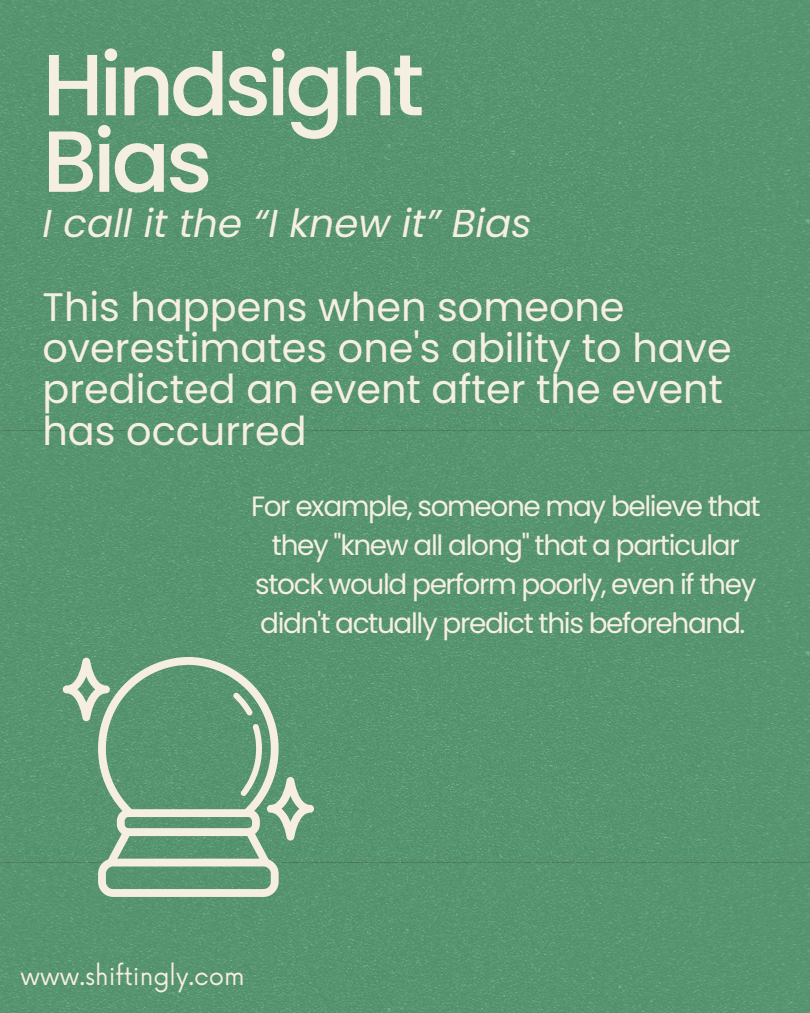
<style>
.page{position:relative;width:810px;height:1013px;background:#fff}
.page>*{position:absolute;margin:0;border:0;box-sizing:border-box;transform-origin:0 0}
.t1{font:500 86.8px/76.5px "Poppins";letter-spacing:-.05em;color:#f5efe2}
.t2{font:39.8px/41.2px "Poppins";color:#f5efe2}
.t3{font:italic 38.8px "Poppins";color:#f5efe2}
.t4{font:27.9px/39px "Poppins";letter-spacing:-.05em;color:#f5efe2;text-align:center}
.t5{font:24.4px "Now";color:#f6efe1}
</style>
<div class="page">
<img style="left:0;top:0;width:810px;height:1012px">
<svg style="left:63px;top:657px;width:251px;height:239px;background:#75a585"></svg>
<p class="t1" style="left:42px;top:47px;width:383px">Hindsight<br>Bias</p>
<p class="t3" style="left:42px;top:197px;width:491px">I call it the “I knew it” Bias</p>
<p class="t2" style="left:42px;top:286px;width:691px">This happens when someone overestimates one's ability to have predicted an event after the event has occurred</p>
<p class="t4" style="left:251px;top:486px;width:511px">For example, someone may believe that they "knew all along" that a particular stock would perform poorly, even if they didn't actually predict this beforehand.</p>
<p class="t5" style="left:21px;top:962px;width:226px">www.shiftingly.com</p>
</div>
